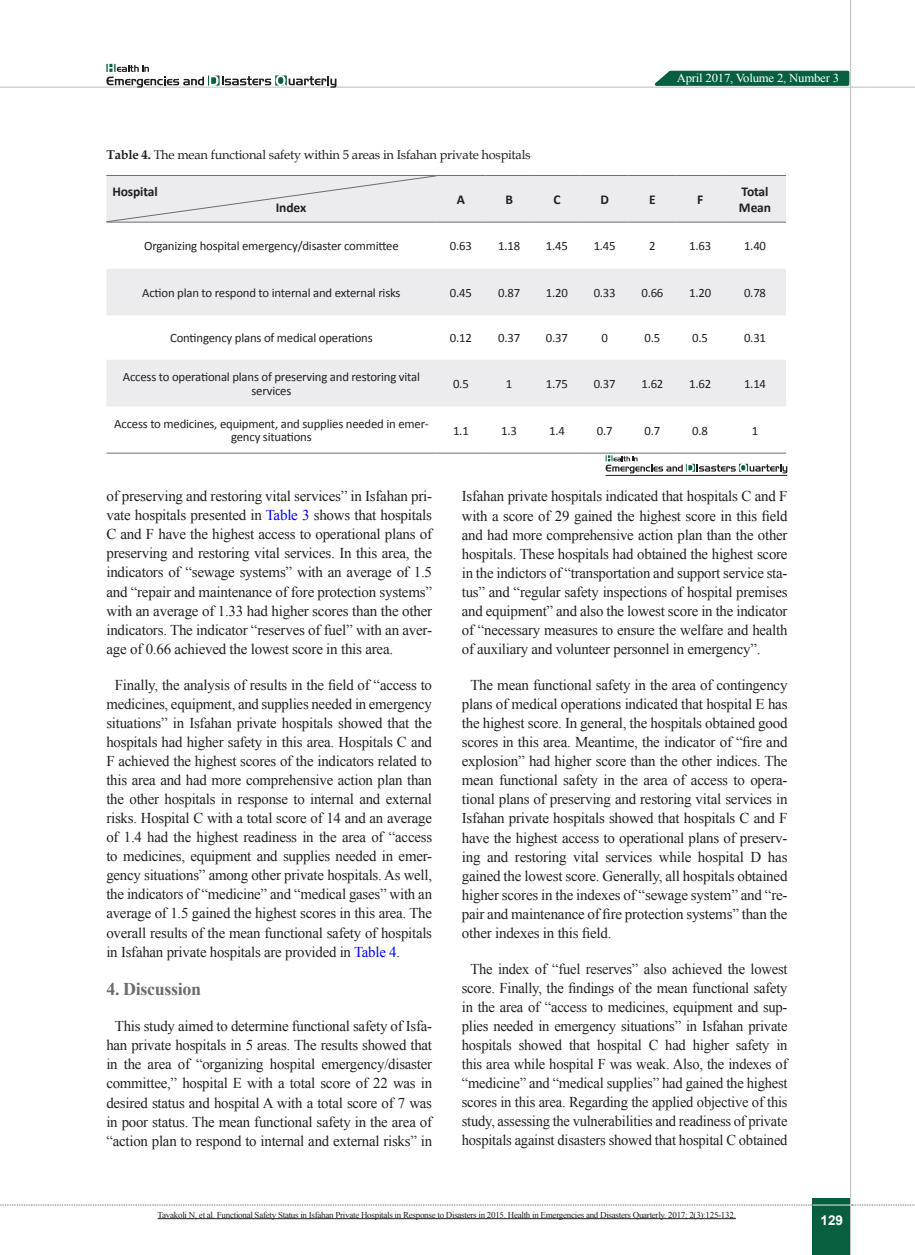
<style>
.page{position:relative;width:915px;height:1255px;background:#fff}
.page>*{position:absolute;margin:0;border:0;box-sizing:border-box;transform-origin:0 0}
.Titr{font:700 18px "Times New Roman";letter-spacing:-.02em;color:#6c6d70}
.matn-en{font:15px/19px "Times New Roman";letter-spacing:-.015em;color:#231f20;text-align:justify}
.chart{font:700 13.5px/16.2px "Calibri";letter-spacing:-.01em;color:#231f20}
.t1{font:700 13.5px "Arial";color:#fff}
.chart-2{font:12.75px/13.5px "Calibri";letter-spacing:-.015em;color:#231f20;text-align:center}
.zirnevis{font:12.75px "Book Antiqua";letter-spacing:-.015em;color:#231f20}
.t2{font:12.15px "Times New Roman";letter-spacing:-.015em;color:#fff;scale:1.05 1}
.chart-3{font:9px "Times New Roman";letter-spacing:-.03em;color:#231f20}
.s1{font-weight:700}
.s2{color:#00f}
</style>
<div class="page">
<div style="left:812px;top:1198px;width:38px;height:56px;background:#085f40"></div>
<hr style="left:849px;top:0;width:1px;height:1254px;background:#c2c3c6">
<hr style="left:0;top:87px;width:914px;height:1px;background:#c2c3c6">
<hr style="left:812px;top:1204px;width:38px;height:1px;background:#ececee">
<svg style="left:0;top:1204px;width:812px;height:1px"></svg>
<svg style="left:851px;top:1204px;width:64px;height:1px"></svg>
<svg style="left:106px;top:176px;width:679px;height:230px;fill:#ececee"></svg>
<hr style="left:106px;top:175px;width:330px;height:1px;background:#6c6d70">
<hr style="left:436px;top:175px;width:49px;height:1px;background:#6c6d70">
<hr style="left:485px;top:175px;width:48px;height:1px;background:#6c6d70">
<hr style="left:533px;top:175px;width:47px;height:1px;background:#6c6d70">
<hr style="left:580px;top:175px;width:48px;height:1px;background:#6c6d70">
<hr style="left:628px;top:175px;width:48px;height:1px;background:#6c6d70">
<hr style="left:676px;top:175px;width:47px;height:1px;background:#6c6d70">
<hr style="left:723px;top:175px;width:62px;height:1px;background:#6c6d70">
<hr style="left:106px;top:222px;width:330px;height:1px;background:#6c6d70">
<hr style="left:436px;top:222px;width:49px;height:1px;background:#6c6d70">
<hr style="left:485px;top:222px;width:48px;height:1px;background:#6c6d70">
<hr style="left:533px;top:222px;width:47px;height:1px;background:#6c6d70">
<hr style="left:580px;top:222px;width:48px;height:1px;background:#6c6d70">
<hr style="left:628px;top:222px;width:48px;height:1px;background:#6c6d70">
<hr style="left:676px;top:222px;width:47px;height:1px;background:#6c6d70">
<hr style="left:723px;top:222px;width:62px;height:1px;background:#6c6d70">
<hr style="left:106px;top:452px;width:330px;height:1px;background:#6c6d70">
<hr style="left:436px;top:452px;width:49px;height:1px;background:#6c6d70">
<hr style="left:485px;top:452px;width:48px;height:1px;background:#6c6d70">
<hr style="left:533px;top:452px;width:47px;height:1px;background:#6c6d70">
<hr style="left:580px;top:452px;width:48px;height:1px;background:#6c6d70">
<hr style="left:628px;top:452px;width:48px;height:1px;background:#6c6d70">
<hr style="left:676px;top:452px;width:47px;height:1px;background:#6c6d70">
<hr style="left:723px;top:452px;width:62px;height:1px;background:#6c6d70">
<div style="left:106px;top:176px;width:330px;height:46px;background:#ececee"></div>
<svg style="left:605px;top:455px;width:182px;height:18px"></svg>
<hr style="left:605px;top:475px;width:182px;height:1px;background:#231f20">
<hr style="left:157px;top:1218px;width:578px;height:1px;background:#231f20">
<svg style="left:106px;top:64px;width:230px;height:24px"></svg>
<svg style="left:648px;top:69px;width:202px;height:18px;background:#3b8067"></svg>
<p class="t2" style="left:676px;top:70px;width:156px">April 2017, Volume 2, Number 3</p>
<p class="zirnevis" style="left:106px;top:146px;width:425px"><span class="s1">Table 4.</span> The mean functional safety within 5 areas in Isfahan private hospitals</p>
<p class="chart" style="left:112px;top:183px;width:47px">Hospital</p>
<p class="chart" style="left:276px;top:199px;width:32px">Index</p>
<p class="chart" style="left:456px;top:191px;width:10px">A</p>
<p class="chart" style="left:505px;top:191px;width:9px">B</p>
<p class="chart" style="left:553px;top:191px;width:9px">C</p>
<p class="chart" style="left:600px;top:191px;width:10px">D</p>
<p class="chart" style="left:649px;top:191px;width:8px">E</p>
<p class="chart" style="left:696px;top:191px;width:8px">F</p>
<p class="chart" style="left:738px;top:183px;width:34px">Total<br>Mean</p>
<p class="chart-2" style="left:144px;top:239px;width:256px">Organizing hospital emergency/disaster committee</p>
<p class="chart-2" style="left:450px;top:239px;width:24px">0.63</p>
<p class="chart-2" style="left:498px;top:239px;width:24px">1.18</p>
<p class="chart-2" style="left:545px;top:239px;width:24px">1.45</p>
<p class="chart-2" style="left:593px;top:239px;width:24px">1.45</p>
<p class="chart-2" style="left:649px;top:239px;width:8px">2</p>
<p class="chart-2" style="left:689px;top:239px;width:24px">1.63</p>
<p class="chart-2" style="left:743px;top:239px;width:24px">1.40</p>
<p class="chart-2" style="left:142px;top:286px;width:260px">Action plan to respond to internal and external risks</p>
<p class="chart-2" style="left:450px;top:286px;width:24px">0.45</p>
<p class="chart-2" style="left:498px;top:286px;width:24px">0.87</p>
<p class="chart-2" style="left:545px;top:286px;width:24px">1.20</p>
<p class="chart-2" style="left:593px;top:286px;width:24px">0.33</p>
<p class="chart-2" style="left:641px;top:286px;width:24px">0.66</p>
<p class="chart-2" style="left:689px;top:286px;width:24px">1.20</p>
<p class="chart-2" style="left:743px;top:286px;width:24px">0.78</p>
<p class="chart-2" style="left:170px;top:331px;width:204px">Contingency plans of medical operations</p>
<p class="chart-2" style="left:450px;top:331px;width:24px">0.12</p>
<p class="chart-2" style="left:498px;top:331px;width:24px">0.37</p>
<p class="chart-2" style="left:545px;top:331px;width:24px">0.37</p>
<p class="chart-2" style="left:601px;top:331px;width:8px">0</p>
<p class="chart-2" style="left:644px;top:331px;width:17px">0.5</p>
<p class="chart-2" style="left:692px;top:331px;width:17px">0.5</p>
<p class="chart-2" style="left:743px;top:331px;width:24px">0.31</p>
<p class="chart-2" style="left:123px;top:370px;width:298px">Access to operational plans of preserving and restoring vital services</p>
<p class="chart-2" style="left:453px;top:377px;width:17px">0.5</p>
<p class="chart-2" style="left:506px;top:377px;width:8px">1</p>
<p class="chart-2" style="left:545px;top:377px;width:24px">1.75</p>
<p class="chart-2" style="left:593px;top:377px;width:24px">0.37</p>
<p class="chart-2" style="left:641px;top:377px;width:24px">1.62</p>
<p class="chart-2" style="left:689px;top:377px;width:24px">1.62</p>
<p class="chart-2" style="left:743px;top:377px;width:24px">1.14</p>
<p class="chart-2" style="left:114px;top:417px;width:316px">Access to medicines, equipment, and supplies needed in emer&shy;gency situations</p>
<p class="chart-2" style="left:453px;top:423px;width:17px">1.1</p>
<p class="chart-2" style="left:501px;top:423px;width:17px">1.3</p>
<p class="chart-2" style="left:549px;top:423px;width:17px">1.4</p>
<p class="chart-2" style="left:596px;top:423px;width:17px">0.7</p>
<p class="chart-2" style="left:644px;top:423px;width:17px">0.7</p>
<p class="chart-2" style="left:692px;top:423px;width:17px">0.8</p>
<p class="chart-2" style="left:751px;top:423px;width:8px">1</p>
<p class="matn-en" style="left:106px;top:486px;width:327px">of preserving and restoring vital services” in Isfahan pri&shy;vate hospitals presented in <span class="s2">Table 3</span> shows that hospitals C and F have the highest access to operational plans of preserving and restoring vital services. In this area, the indicators of “sewage systems” with an average of 1.5 and “repair and maintenance of fore protection systems” with an average of 1.33 had higher scores than the other indicators. The indicator “reserves of fuel” with an aver&shy;age of 0.66 achieved the lowest score in this area.</p>
<p class="matn-en" style="left:106px;top:675px;width:327px;text-indent:9px">Finally, the analysis of results in the field of “access to medicines, equipment, and supplies needed in emergency situations” in Isfahan private hospitals showed that the hospitals had higher safety in this area. Hospitals C and F achieved the highest scores of the indicators related to this area and had more comprehensive action plan than the other hospitals in response to internal and external risks. Hospital C with a total score of 14 and an average of 1.4 had the highest readiness in the area of “access to medicines, equipment and supplies needed in emer&shy;gency situations” among other private hospitals. As well, the indicators of “medicine” and “medical gases” with an average of 1.5 gained the highest scores in this area. The overall results of the mean functional safety of hospitals in Isfahan private hospitals are provided in <span class="s2">Table 4</span>.</p>
<p class="Titr" style="left:106px;top:976px;width:96px">4. Discussion</p>
<p class="matn-en" style="left:106px;top:1016px;width:327px;text-align:center">This study aimed to determine functional safety of Isfa&shy;han private hospitals in 5 areas. The results showed that in the area of “organizing hospital emergency/disaster committee,” hospital E with a total score of 22 was in desired status and hospital A with a total score of 7 was in poor status. The mean functional safety in the area of “action plan to respond to internal and external risks” in</p>
<p class="matn-en" style="left:461px;top:486px;width:327px">Isfahan private hospitals indicated that hospitals C and F with a score of 29 gained the highest score in this field and had more comprehensive action plan than the other hospitals. These hospitals had obtained the highest score in the indictors of “transportation and support service sta&shy;tus” and “regular safety inspections of hospital premises and equipment” and also the lowest score in the indicator of “necessary measures to ensure the welfare and health of auxiliary and volunteer personnel in emergency”.</p>
<p class="matn-en" style="left:461px;top:675px;width:327px;text-indent:9px">The mean functional safety in the area of contingency plans of medical operations indicated that hospital E has the highest score. In general, the hospitals obtained good scores in this area. Meantime, the indicator of “fire and explosion” had higher score than the other indices. The mean functional safety in the area of access to opera&shy;tional plans of preserving and restoring vital services in Isfahan private hospitals showed that hospitals C and F have the highest access to operational plans of preserv&shy;ing and restoring vital services while hospital D has gained the lowest score. Generally, all hospitals obtained higher scores in the indexes of “sewage system” and “re&shy;pair and maintenance of fire protection systems” than the other indexes in this field.</p>
<p class="matn-en" style="left:461px;top:959px;width:327px;text-align:center">The index of “fuel reserves” also achieved the lowest score. Finally, the findings of the mean functional safety in the area of “access to medicines, equipment and sup&shy;plies needed in emergency situations” in Isfahan private hospitals showed that hospital C had higher safety in this area while hospital F was weak. Also, the indexes of “medicine” and “medical supplies” had gained the highest scores in this area. Regarding the applied objective of this study, assessing the vulnerabilities and readiness of private hospitals against disasters showed that hospital C obtained</p>
<p class="chart-3" style="left:157px;top:1208px;width:579px">Tavakoli N, et al. Functional Safety Status in Isfahan Private Hospitals in Response to Disasters in 2015. Health in Emergencies and Disasters Quarterly. 2017; 2(3):125-132.</p>
<p class="t1" style="left:820px;top:1210px;width:24px">129</p>
</div>
